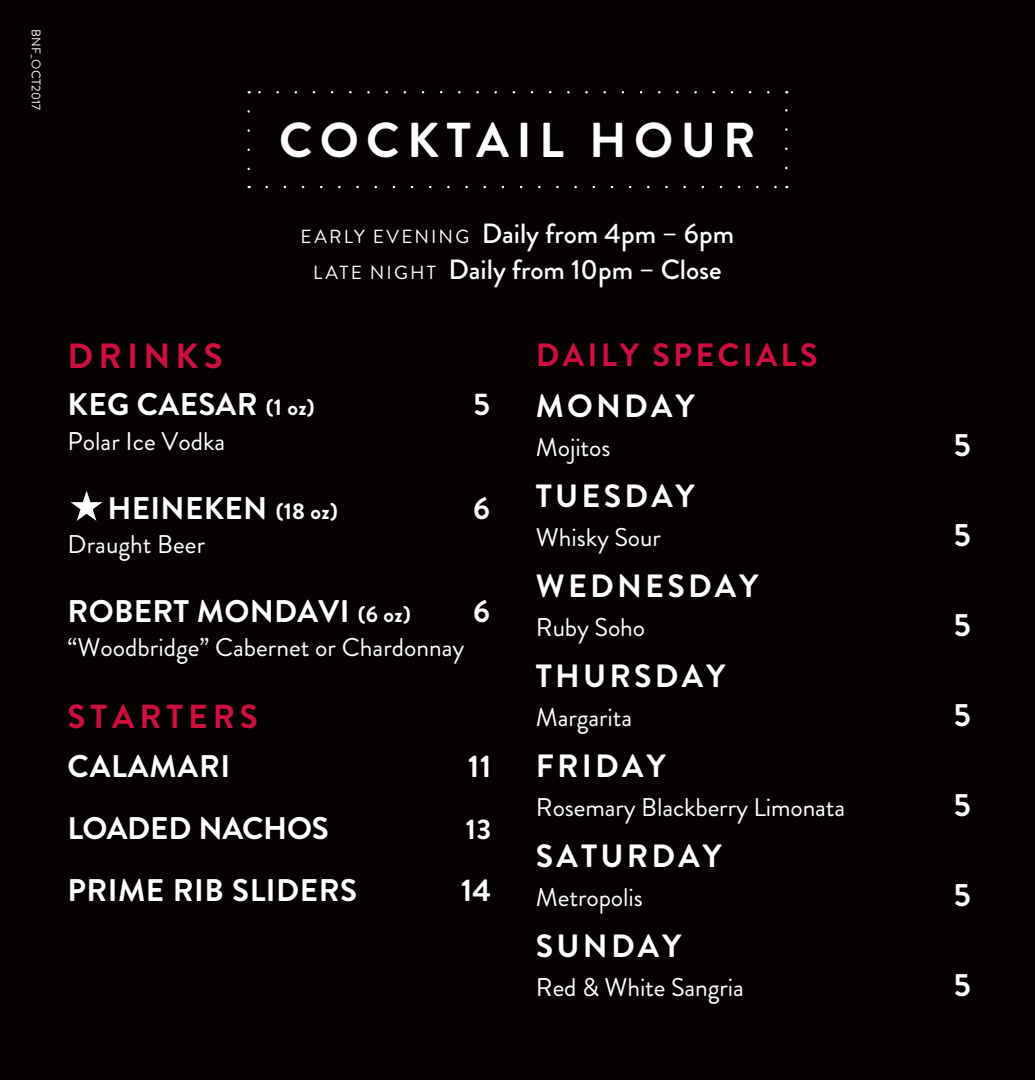
<style>
.page{position:relative;width:1035px;height:1080px;background:#060101}
.page>*{position:absolute;margin:0;border:0;box-sizing:border-box;transform-origin:0 0}
.t1{font:700 49px "Brandon Grotesque";letter-spacing:.15em;color:#fff}
.t2{font:700 35px "Brandon Grotesque";letter-spacing:.15em;color:#d10e40}
.t3{font:700 33.25px "Brandon Grotesque";letter-spacing:.15em;color:#d10e40}
.t4{font:700 32.25px "Brandon Grotesque";letter-spacing:.1em;color:#fff}
.t5{font:700 32.25px "Brandon Grotesque";letter-spacing:.1em;color:#d10e40}
.t6{font:700 31.25px "Brandon Grotesque";letter-spacing:.01em;color:#fff}
.t7{font:700 31.25px "Brandon Grotesque";letter-spacing:-.01em;color:#fff}
.t8{font:700 28.5px "Brandon Grotesque";color:#fff}
.t9{font:500 27.75px "Brandon Grotesque";color:#fff}
.t10{font:25.5px "Brandon Grotesque";letter-spacing:-.005em;color:#fff}
.t11{font:12.5px "Brandon Grotesque";letter-spacing:.02em;color:#fff}
.s1{font-weight:400;font-size:19px}
.s2{font-size:22.75px}
</style>
<div class="page">
<svg style="left:248px;top:111px;width:2px;height:60px"></svg>
<svg style="left:267px;top:186px;width:510px;height:2px"></svg>
<svg style="left:785px;top:109px;width:2px;height:59px"></svg>
<svg style="left:258px;top:91px;width:510px;height:2px"></svg>
<svg style="left:71px;top:491px;width:32px;height:30px"></svg>
<p class="t11" style="left:45px;top:29px;width:82px;rotate:90deg">BNF_OCT2017</p>
<p class="t1" style="left:279px;top:106px;width:478px">COCKTAIL HOUR</p>
<p class="t9" style="left:301px;top:214px;width:435px"><span class="s1">EARLY EVENING</span> Daily from 4pm – 6pm</p>
<p class="t9" style="left:313px;top:250px;width:410px"><span class="s1">L ATE NIGHT</span> Daily from 10pm – Close</p>
<p class="t2" style="left:68px;top:332px;width:157px">DRINKS</p>
<p class="t6" style="left:68px;top:383px;width:249px">KEG CAESAR <span class="s2">(1 oz)</span></p>
<p class="t6" style="left:474px;top:383px;width:18px">5</p>
<p class="t10" style="left:68px;top:424px;width:159px">Polar Ice Vodka</p>
<p class="t6" style="left:107px;top:487px;width:232px">HEINEKEN <span class="s2">(18 oz)</span></p>
<p class="t6" style="left:473px;top:487px;width:18px">6</p>
<p class="t10" style="left:68px;top:527px;width:139px">Draught Beer</p>
<p class="t6" style="left:68px;top:589px;width:345px">ROBERT MONDAVI <span class="s2">(6 oz)</span></p>
<p class="t6" style="left:473px;top:589px;width:18px">6</p>
<p class="t10" style="left:68px;top:630px;width:398px">“Woodbridge” Cabernet or Chardonnay</p>
<p class="t3" style="left:68px;top:693px;width:192px">STARTERS</p>
<p class="t6" style="left:68px;top:744px;width:164px">CALAMARI</p>
<p class="t6" style="left:468px;top:744px;width:25px">11</p>
<p class="t7" style="left:68px;top:806px;width:263px">LOADED NACHOS</p>
<p class="t8" style="left:466px;top:809px;width:27px">13</p>
<p class="t6" style="left:68px;top:868px;width:291px">PRIME RIB SLIDERS</p>
<p class="t6" style="left:461px;top:868px;width:32px">14</p>
<p class="t5" style="left:536px;top:333px;width:283px">DAILY SPECIALS</p>
<p class="t4" style="left:536px;top:384px;width:160px">MONDAY</p>
<p class="t10" style="left:536px;top:429px;width:76px">Mojitos</p>
<p class="t4" style="left:954px;top:422px;width:18px">5</p>
<p class="t4" style="left:536px;top:474px;width:160px">TUESDAY</p>
<p class="t10" style="left:536px;top:519px;width:127px">Whisky Sour</p>
<p class="t4" style="left:954px;top:512px;width:18px">5</p>
<p class="t4" style="left:536px;top:564px;width:224px">WEDNESDAY</p>
<p class="t10" style="left:536px;top:609px;width:111px">Ruby Soho</p>
<p class="t4" style="left:954px;top:602px;width:18px">5</p>
<p class="t4" style="left:536px;top:654px;width:191px">THURSDAY</p>
<p class="t10" style="left:536px;top:699px;width:98px">Margarita</p>
<p class="t4" style="left:954px;top:692px;width:18px">5</p>
<p class="t4" style="left:536px;top:744px;width:131px">FRIDAY</p>
<p class="t10" style="left:536px;top:789px;width:311px">Rosemary Blackberry Limonata</p>
<p class="t4" style="left:954px;top:782px;width:18px">5</p>
<p class="t4" style="left:536px;top:834px;width:187px">SATURDAY</p>
<p class="t10" style="left:536px;top:879px;width:108px">Metropolis</p>
<p class="t4" style="left:954px;top:872px;width:18px">5</p>
<p class="t4" style="left:536px;top:924px;width:147px">SUNDAY</p>
<p class="t10" style="left:536px;top:969px;width:209px">Red &amp; White Sangria</p>
<p class="t4" style="left:954px;top:962px;width:18px">5</p>
</div>
